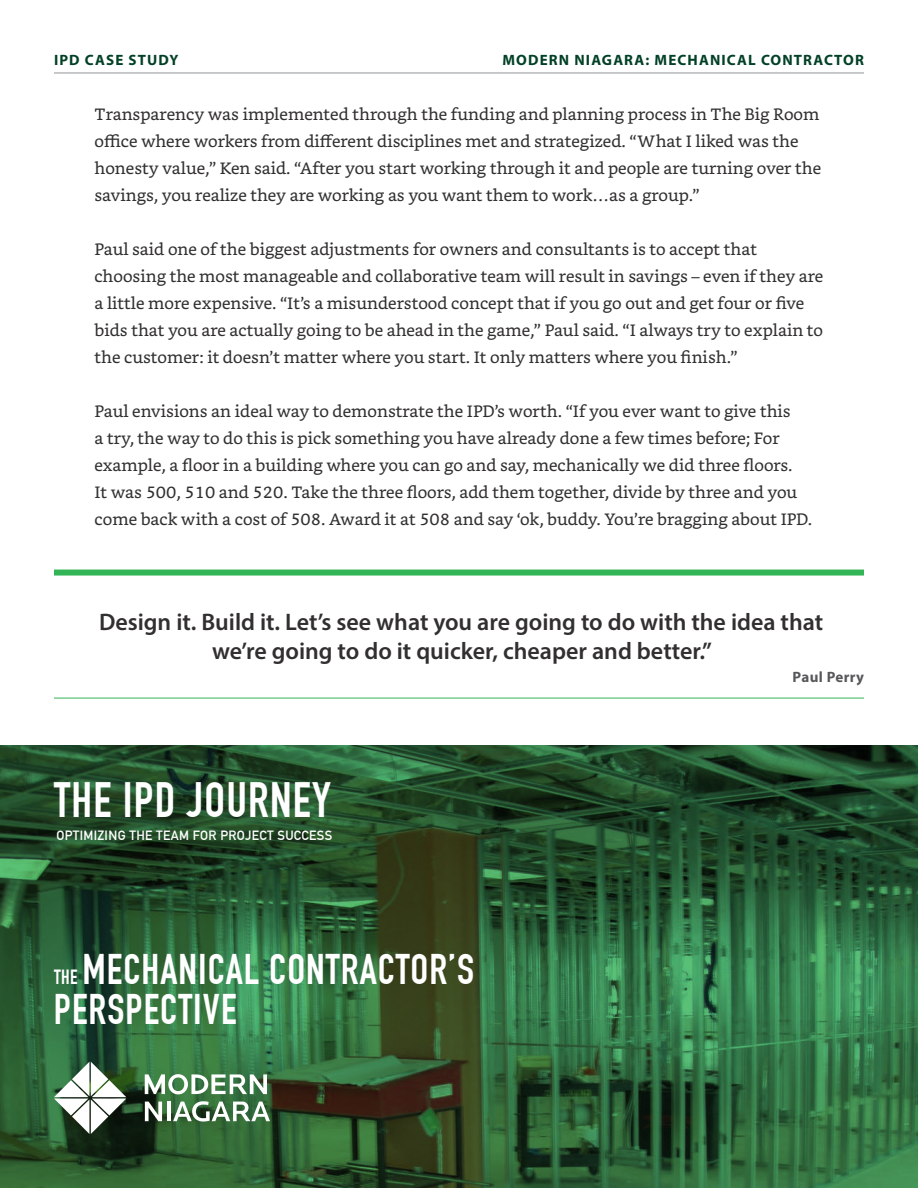
<style>
.page{position:relative;width:918px;height:1188px;background:#fff}
.page>*{position:absolute;margin:0;border:0;box-sizing:border-box;transform-origin:0 0}
.t1{font:700 48.6px "DIN Condensed";letter-spacing:.025em;color:#fff}
.t2{font:700 41.85px/40.2px "DIN Condensed";letter-spacing:.025em;color:#fff}
.t3{font:600 24px/28.5px "Myriad Pro";color:#312f30;text-align:center}
.t4{font:16.5px/27px "Bookerly";color:#312f30}
.t5{font:700 15px "Myriad Pro";letter-spacing:.075em;color:#034127}
.t6{font:700 15px "Myriad Pro";letter-spacing:.025em;color:#57585a}
.t7{font:700 13.2px "DIN Alternate";letter-spacing:.025em;color:#fff}
.s1{font-size:20.1px}
</style>
<div class="page">
<hr style="left:54px;top:73px;width:810px;height:1px;background:#939598">
<svg style="left:0;top:745px;width:918px;height:443px;background:#2b5c34"></svg>
<div style="left:54px;top:570px;width:810px;height:6px;background:#32b457"></div>
<hr style="left:54px;top:698px;width:810px;height:1px;background:#32b457">
<svg style="left:54px;top:1062px;width:72px;height:72px"></svg>
<svg style="left:145px;top:1074px;width:122px;height:20px"></svg>
<svg style="left:145px;top:1102px;width:17px;height:19px"></svg>
<hr style="left:167px;top:1102px;width:4px;height:19px;background:#fff">
<svg style="left:173px;top:1101px;width:97px;height:21px"></svg>
<p class="t5" style="left:54px;top:50px;width:126px">IPD CASE STUDY</p>
<p class="t5" style="left:502px;top:50px;width:363px">MODERN NIAGARA: MECHANICAL CONTRACTOR</p>
<p class="t4" style="left:94px;top:101px;width:728px">Transparency was implemented through the funding and planning process in The Big Room office where workers from different disciplines met and strategized. “What I liked was the honesty value,” Ken said. “After you start working through it and people are turning over the savings, you realize they are working as you want them to work…as a group.”</p>
<p class="t4" style="left:94px;top:236px;width:730px">Paul said one of the biggest adjustments for owners and consultants is to accept that choosing the most manageable and collaborative team will result in savings – even if they are a little more expensive. “It’s a misunderstood concept that if you go out and get four or five bids that you are actually going to be ahead in the game,” Paul said. “I always try to explain to the customer: it doesn’t matter where you start. It only matters where you finish.”</p>
<p class="t4" style="left:94px;top:398px;width:719px">Paul envisions an ideal way to demonstrate the IPD’s worth. “If you ever want to give this<br>a try, the way to do this is pick something you have already done a few times before; For example, a floor in a building where you can go and say, mechanically we did three floors.<br>It was 500, 510 and 520. Take the three floors, add them together, divide by three and you come back with a cost of 508. Award it at 508 and say ‘ok, buddy. You’re bragging about IPD.</p>
<h3 class="t3" style="left:99px;top:607px;width:726px">Design it. Build it. Let’s see what you are going to do with the idea that we’re going to do it quicker, cheaper and better.”</h3>
<h1 class="t1" style="left:54px;top:771px;width:278px">THE IPD JOURNEY</h1>
<p class="t7" style="left:56px;top:825px;width:277px">OPTIMIZING THE TEAM FOR PROJECT SUCCESS</p>
<h2 class="t2" style="left:54px;top:949px;width:422px"><span class="s1">THE</span> MECHANICAL CONTRACTOR’S<br>PERSPECTIVE</h2>
<p class="t6" style="left:793px;top:667px;width:73px">Paul Perry</p>
</div>
